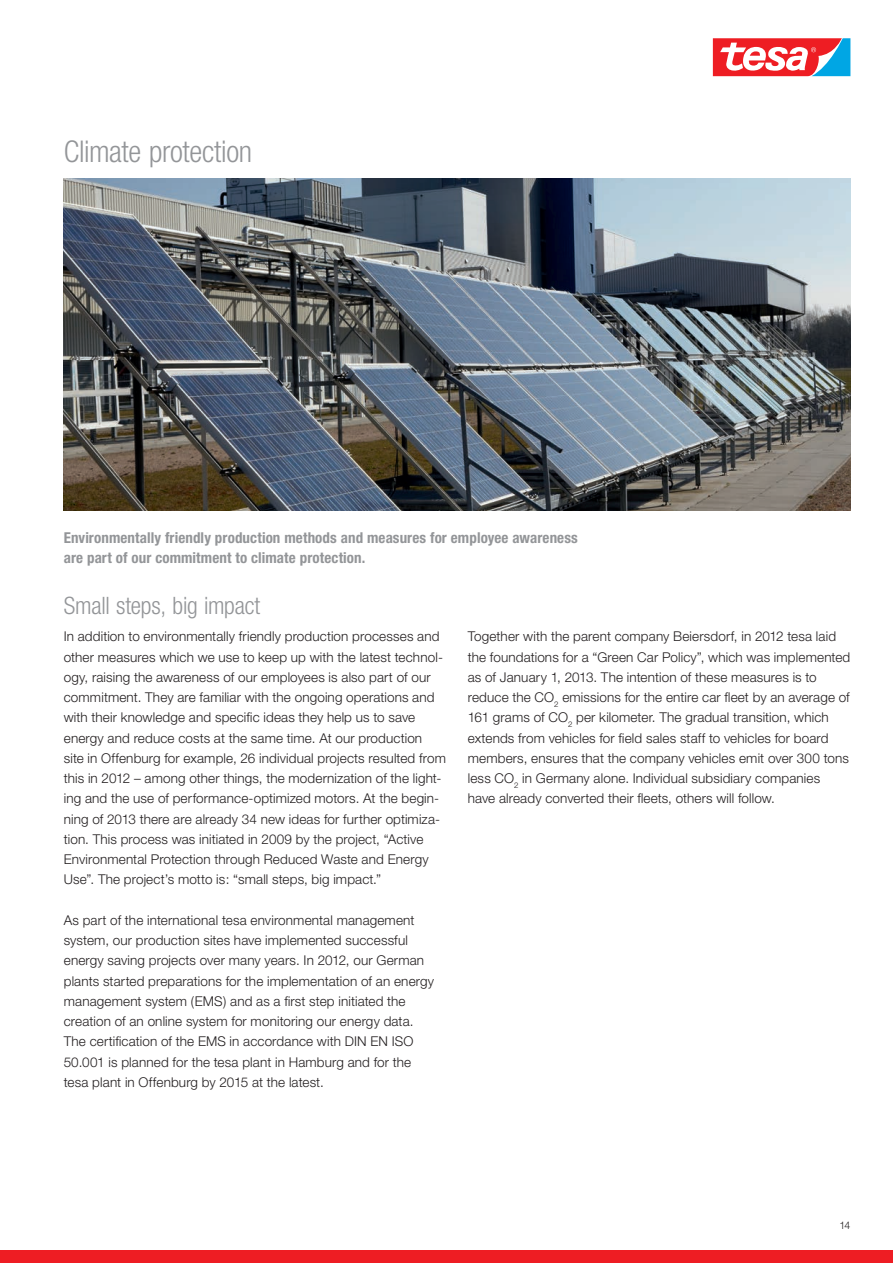
<style>
.page{position:relative;width:893px;height:1263px;background:#fff}
.page>*{position:absolute;margin:0;border:0;box-sizing:border-box;transform-origin:0 0}
.t1{font:300 condensed 30px "Helvetica Neue";letter-spacing:-.01em;color:#939598}
.t2{font:300 condensed 24px "Helvetica Neue";letter-spacing:-.01em;color:#939598}
.t3{font:700 condensed 15px/19.5px "Helvetica Neue";letter-spacing:.005em;color:#939598}
.t4{font:300 13.5px/20.2px "Helvetica Neue";letter-spacing:.01em;color:#231f20}
.t5{font:300 10.5px "Helvetica Neue";color:#231f20}
</style>
<div class="page">
<div style="left:0;top:1250px;width:893px;height:13px;background:#ee1d23"></div>
<svg style="left:713px;top:38px;width:137px;height:38px"></svg>
<img style="left:64px;top:179px;width:786px;height:331px">
<h1 class="t1" style="left:64px;top:134px;width:190px">Climate protection</h1>
<p class="t3" style="left:64px;top:528px;width:516px">Environmentally friendly production methods and measures for employee awareness are part of our commitment to climate protection.</p>
<h2 class="t2" style="left:64px;top:592px;width:198px">Small steps, big impact</h2>
<p class="t4" style="left:64px;top:626px;width:384px">In addition to environmentally friendly production processes and other measures which we use to keep up with the latest technol&shy;ogy, raising the awareness of our employees is also part of our commitment. They are familiar with the ongoing operations and with their knowledge and specific ideas they help us to save energy and reduce costs at the same time. At our production<br>site in Offenburg for example, 26 individual projects resulted from this in 2012 – among other things, the modernization of the light&shy;ing and the use of performance-optimized motors. At the begin&shy;ning of 2013 there are already 34 new ideas for further optimiza&shy;tion. This process was initiated in 2009 by the project, “Active Environmental Protection through Reduced Waste and Energy Use”. The project’s motto is: “small steps, big impact.”</p>
<p class="t4" style="left:64px;top:910px;width:372px">As part of the international tesa environmental management system, our production sites have implemented successful energy saving projects over many years. In 2012, our German plants started preparations for the implementation of an energy management system (EMS) and as a first step initiated the creation of an online system for monitoring our energy data.<br>The certification of the EMS in accordance with DIN EN ISO 50.001 is planned for the tesa plant in Hamburg and for the tesa plant in Offenburg by 2015 at the latest.</p>
<p class="t4" style="left:468px;top:626px;width:384px">Together with the parent company Beiersdorf, in 2012 tesa laid the foundations for a “Green Car Policy”, which was implemented as of January 1, 2013. The intention of these measures is to reduce the CO<sub>2</sub> emissions for the entire car fleet by an average of 161 grams of CO<sub>2</sub> per kilometer. The gradual transition, which extends from vehicles for field sales staff to vehicles for board members, ensures that the company vehicles emit over 300 tons less CO<sub>2</sub> in Germany alone. Individual subsidiary companies have already converted their fleets, others will follow.</p>
<p class="t5" style="left:839px;top:1218px;width:13px">14</p>
</div>
